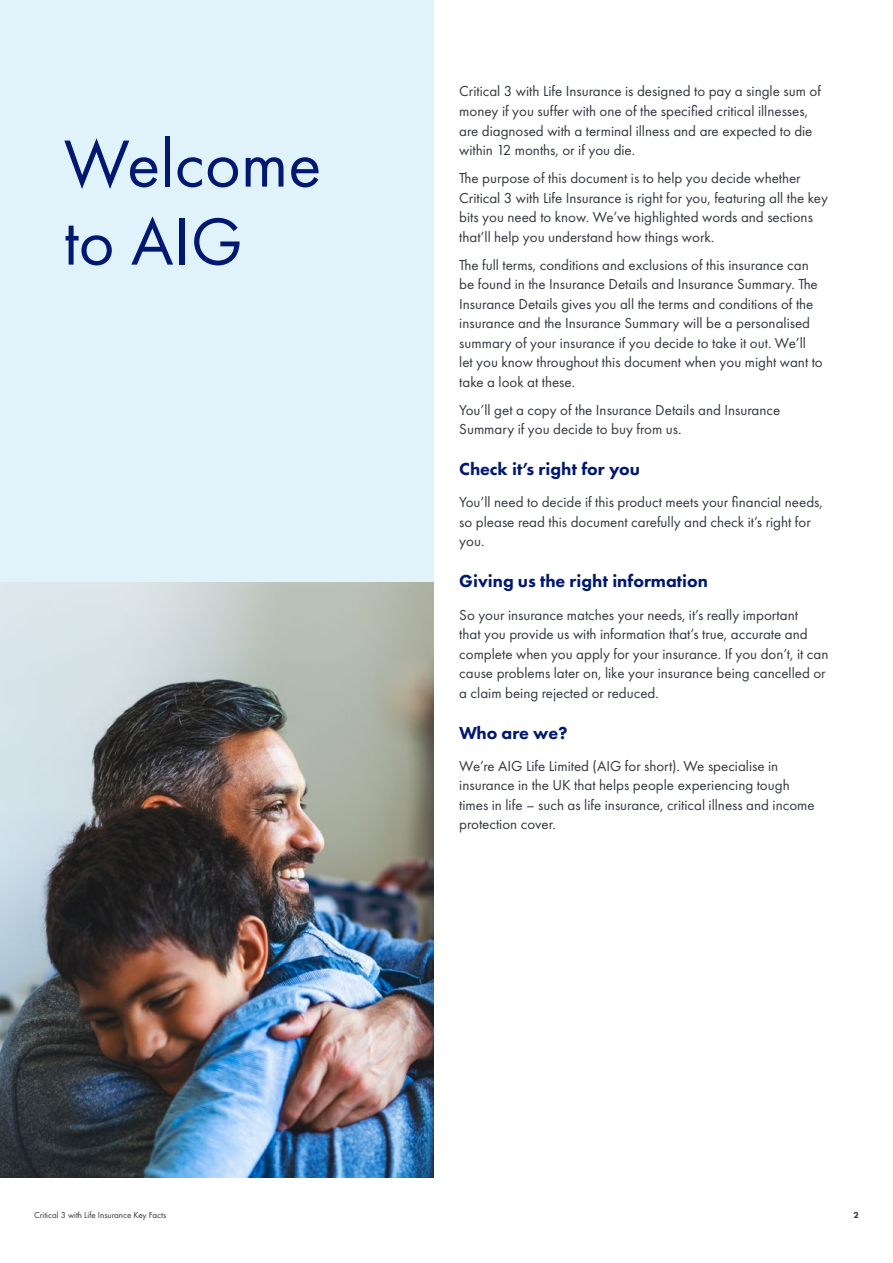
<style>
.page{position:relative;width:893px;height:1263px;background:#fff}
.page>*{position:absolute;margin:0;border:0;box-sizing:border-box;transform-origin:0 0}
.H_Section{font:69px/78px "Futura PT";color:#001871}
.Blue_Subheads{font:800 18px "Futura PT";color:#001871}
.Body{font:15px/19.5px "Futura PT";color:#343741}
.End_body{font:15px/19.5px "Futura PT";color:#343741}
.t1{font:9px "Futura PT";color:#343741}
.t2{font:800 9px "Futura PT";color:#343741}
</style>
<div class="page">
<div style="left:0;top:0;width:434px;height:583px;background:#e0f3fb"></div>
<img style="left:0;top:583px;width:434px;height:595px">
<p class="H_Section" style="left:64px;top:124px;width:259px">Welcome to AIG</p>
<p class="Body" style="left:459px;top:82px;width:363px">Critical 3 with Life Insurance is designed to pay a single sum of money if you suffer with one of the specified critical illnesses, are diagnosed with a terminal illness and are expected to die within 12 months, or if you die.</p>
<p class="Body" style="left:459px;top:168px;width:370px">The purpose of this document is to help you decide whether Critical 3 with Life Insurance is right for you, featuring all the key bits you need to know. We’ve highlighted words and sections that’ll help you understand how things work.</p>
<p class="Body" style="left:459px;top:255px;width:365px">The full terms, conditions and exclusions of this insurance can be found in the Insurance Details and Insurance Summary. The Insurance Details gives you all the terms and conditions of the insurance and the Insurance Summary will be a personalised summary of your insurance if you decide to take it out. We’ll let you know throughout this document when you might want to take a look at these.</p>
<p class="End_body" style="left:459px;top:400px;width:323px">You’ll get a copy of the Insurance Details and Insurance<br>Summary if you decide to buy from us.</p>
<p class="Blue_Subheads" style="left:459px;top:458px;width:182px">Check it’s right for you</p>
<p class="End_body" style="left:459px;top:492px;width:365px">You’ll need to decide if this product meets your financial needs, so please read this document carefully and check it’s right for you.</p>
<p class="Blue_Subheads" style="left:459px;top:570px;width:250px">Giving us the right information</p>
<p class="End_body" style="left:459px;top:605px;width:371px">So your insurance matches your needs, it’s really important<br>that you provide us with information that’s true, accurate and complete when you apply for your insurance. If you don’t, it can cause problems later on, like your insurance being cancelled or a claim being rejected or reduced.</p>
<p class="Blue_Subheads" style="left:459px;top:721px;width:110px">Who are we?</p>
<p class="Body" style="left:459px;top:756px;width:357px">We’re AIG Life Limited (AIG for short). We specialise in insurance in the UK that helps people experiencing tough times in life – such as life insurance, critical illness and income protection cover.</p>
<p class="t1" style="left:34px;top:1209px;width:134px">Critical 3 with Life Insurance Key Facts</p>
<p class="t2" style="left:853px;top:1209px;width:7px">2</p>
</div>
